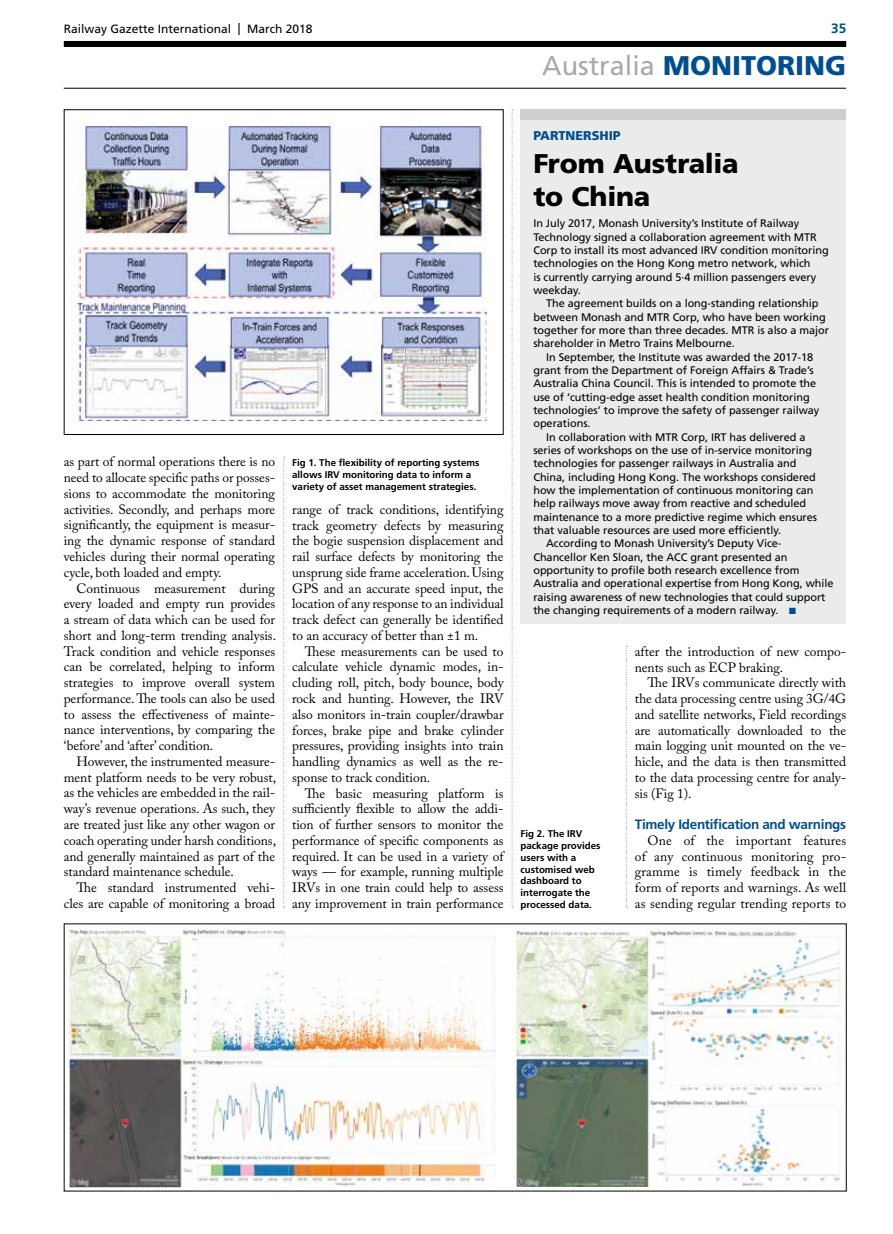
<style>
.page{position:relative;width:893px;height:1234px;background:#fff}
.page>*{position:absolute;margin:0;border:0;box-sizing:border-box;transform-origin:0 0}
.t1{font:900 27px/32.5px "Frutiger LT Std";letter-spacing:-.01em;color:#000}
.t2{font:900 27px "Frutiger LT Pro";color:#004e91}
.t3{font:13.5px/15.8px "Adobe Caslon Pro";letter-spacing:-.005em;color:#000;text-align:justify}
.t4{font:700 13.5px "Frutiger LT Pro";letter-spacing:-.02em;color:#004e91}
.t5{font:900 12.75px "Frutiger LT Std";color:#004e91}
.t6{font:12px "Frutiger LT Pro";color:#000}
.t7{font:10.95px/13.4px "Frutiger LT Std";letter-spacing:-.005em;color:#000}
.t8{font:700 9.75px/11.7px "Frutiger LT Pro";color:#000}
.s1{font-weight:400;color:#a9a9aa}
.s2{color:#004e91}
</style>
<div class="page">
<hr style="left:64px;top:88px;width:782px;height:1px;background:#000">
<div style="left:64px;top:41px;width:782px;height:6px;background:#000"></div>
<svg style="left:283px;top:456px;width:2px;height:451px"></svg>
<svg style="left:626px;top:645px;width:1px;height:262px"></svg>
<svg style="left:511px;top:109px;width:2px;height:798px"></svg>
<img style="left:72px;top:126px;width:415px;height:295px">
<div style="left:64px;top:109px;width:440px;height:326px;border:1px solid #000"></div>
<img style="left:517px;top:927px;width:325px;height:258px">
<img style="left:70px;top:927px;width:425px;height:260px">
<div style="left:521px;top:114px;width:325px;height:510px;background:#eaebeb"></div>
<div style="left:521px;top:109px;width:325px;height:11px;background:#cdcece"></div>
<p class="t6" style="left:64px;top:22px;width:250px">Railway Gazette International | March 2018</p>
<p class="t4" style="left:831px;top:20px;width:17px">35</p>
<h1 class="t2" style="left:542px;top:49px;width:305px"><span class="s1">Australia</span> MONITORING</h1>
<p class="t3" style="left:64px;top:454px;width:213px">as part of normal operations there is no need to allocate specific paths or posses&shy;sions to accommodate the monitoring activities. Secondly, and perhaps more significantly, the equipment is measur&shy;ing the dynamic response of standard vehicles during their normal operating cycle, both loaded and empty.</p>
<p class="t3" style="left:64px;top:580px;width:214px;text-indent:13px">Continuous measurement during every loaded and empty run provides a stream of data which can be used for short and long-term trending analysis.<br>Track condition and vehicle responses can be correlated, helping to inform strategies to improve overall system performance. The tools can also be used to assess the effectiveness of mainte&shy;nance interventions, by comparing the ‘before’ and ‘after’ condition.</p>
<p class="t3" style="left:64px;top:753px;width:214px;text-indent:13px">However, the instrumented measure&shy;ment platform needs to be very robust, as the vehicles are embedded in the rail&shy;way’s revenue operations. As such, they are treated just like any other wagon or coach operating under harsh conditions, and generally maintained as part of the standard maintenance schedule.</p>
<p class="t3" style="left:64px;top:879px;width:213px;text-align:right">The standard instrumented vehi&shy;cles are capable of monitoring a broad</p>
<p class="t8" style="left:292px;top:457px;width:189px">Fig 1. The flexibility of reporting systems allows IRV monitoring data to inform a variety of asset management strategies.</p>
<p class="t3" style="left:292px;top:501px;width:213px">range of track conditions, identifying track geometry defects by measuring the bogie suspension displacement and rail surface defects by monitoring the unsprung side frame acceleration. Using GPS and an accurate speed input, the location of any response to an individual track defect can generally be identified to an accuracy of better than ±1 m.</p>
<p class="t3" style="left:292px;top:643px;width:213px;text-indent:13px">These measurements can be used to calculate vehicle dynamic modes, in&shy;cluding roll, pitch, body bounce, body rock and hunting. However, the IRV also monitors in-train coupler/drawbar forces, brake pipe and brake cylinder pressures, providing insights into train handling dynamics as well as the re&shy;sponse to track condition.</p>
<p class="t3" style="left:292px;top:784px;width:213px;text-indent:13px">The basic measuring platform is sufficiently flexible to allow the addi&shy;tion of further sensors to monitor the performance of specific components as required. It can be used in a variety of ways — for example, running multiple IRVs in one train could help to assess any improvement in train performance</p>
<p class="t5" style="left:533px;top:128px;width:89px">PARTNERSHIP</p>
<h1 class="t1" style="left:533px;top:147px;width:207px">From Australia to China</h1>
<p class="t7" style="left:533px;top:217px;width:297px">In July 2017, Monash University’s Institute of Railway Technology signed a collaboration agreement with MTR Corp to install its most advanced IRV condition monitoring technologies on the Hong Kong metro network, which<br>is currently carrying around 5·4 million passengers every weekday.</p>
<p class="t7" style="left:533px;top:297px;width:297px;text-indent:13px">The agreement builds on a long-standing relationship between Monash and MTR Corp, who have been working together for more than three decades. MTR is also a major shareholder in Metro Trains Melbourne.</p>
<p class="t7" style="left:533px;top:350px;width:288px;text-indent:13px">In September, the Institute was awarded the 2017-18 grant from the Department of Foreign Affairs &amp; Trade’s Australia China Council. This is intended to promote the use of ‘cutting-edge asset health condition monitoring technologies’ to improve the safety of passenger railway operations.</p>
<p class="t7" style="left:546px;top:430px;width:261px">In collaboration with MTR Corp, IRT has delivered a</p>
<p class="t7" style="left:533px;top:443px;width:280px">series of workshops on the use of in-service monitoring</p>
<p class="t7" style="left:533px;top:457px;width:265px">technologies for passenger railways in Australia and</p>
<p class="t7" style="left:533px;top:470px;width:284px">China, including Hong Kong. The workshops considered</p>
<p class="t7" style="left:533px;top:483px;width:282px">how the implementation of continuous monitoring can</p>
<p class="t7" style="left:533px;top:496px;width:274px">help railways move away from reactive and scheduled</p>
<p class="t7" style="left:533px;top:510px;width:285px">maintenance to a more predictive regime which ensures</p>
<p class="t7" style="left:533px;top:523px;width:249px">that valuable resources are used more efficiently.</p>
<p class="t7" style="left:546px;top:536px;width:237px">According to Monash University’s Deputy Vice-</p>
<p class="t7" style="left:533px;top:550px;width:256px">Chancellor Ken Sloan, the ACC grant presented an</p>
<p class="t7" style="left:533px;top:563px;width:268px">opportunity to profile both research excellence from</p>
<p class="t7" style="left:533px;top:576px;width:302px">Australia and operational expertise from Hong Kong, while</p>
<p class="t7" style="left:533px;top:590px;width:294px">raising awareness of new technologies that could support</p>
<p class="t7" style="left:533px;top:603px;width:264px">the changing requirements of a modern railway. <span class="s2">■</span></p>
<p class="t8" style="left:521px;top:828px;width:82px">Fig 2. The IRV package provides users with a customised web dashboard to interrogate the processed data.</p>
<p class="t3" style="left:635px;top:643px;width:213px">after the introduction of new compo&shy;nents such as ECP braking.</p>
<p class="t3" style="left:635px;top:674px;width:213px;text-indent:13px">The IRVs communicate directly with the data processing centre using 3G/4G and satellite networks, Field recordings are automatically downloaded to the main logging unit mounted on the ve&shy;hicle, and the data is then transmitted to the data processing centre for analy&shy;sis (Fig 1).</p>
<p class="t4" style="left:635px;top:816px;width:213px">Timely Identification and warnings</p>
<p class="t3" style="left:635px;top:832px;width:213px;text-indent:13px">One of the important features of any continuous monitoring pro&shy;gramme is timely feedback in the form of reports and warnings. As well as sending regular trending reports to</p>
</div>
